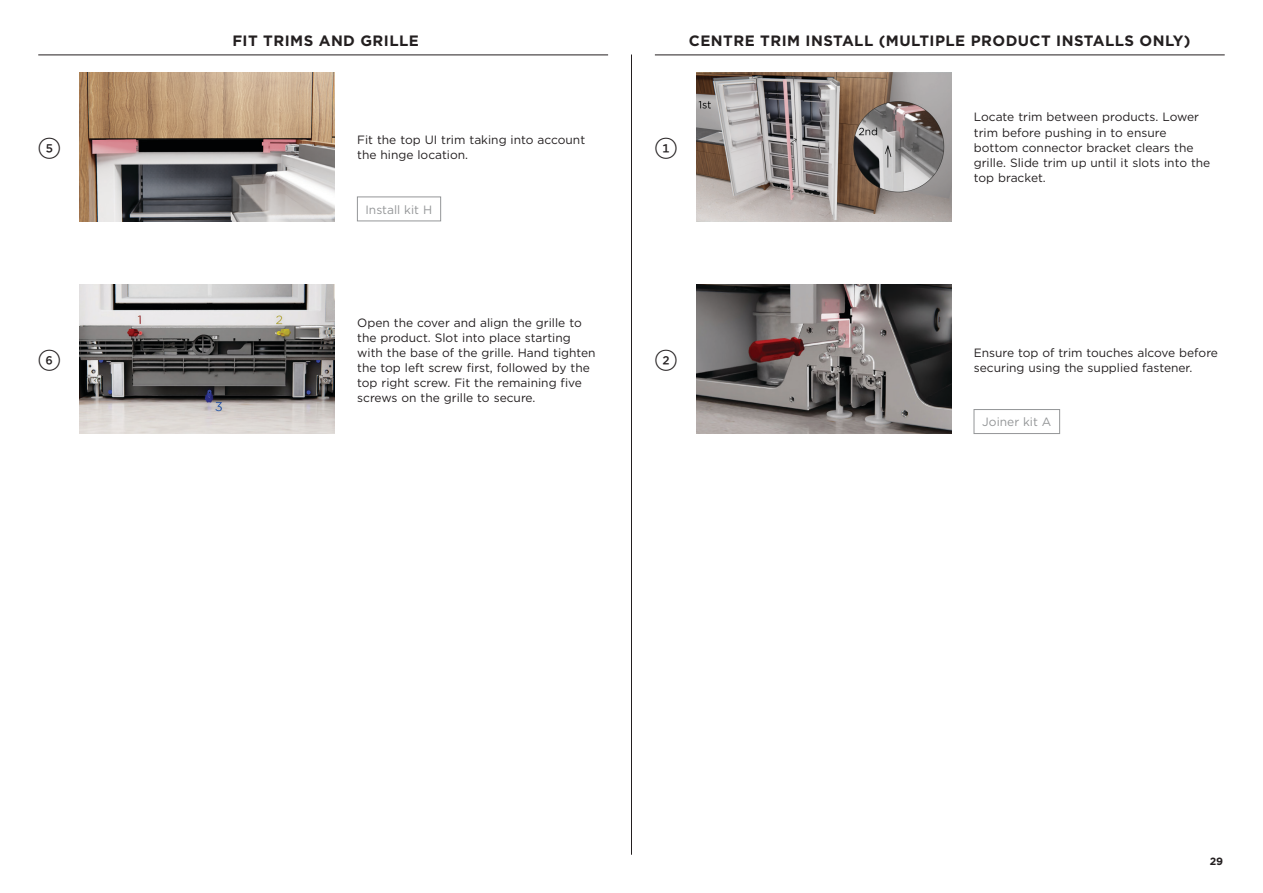
<style>
.page{position:relative;width:1263px;height:893px;background:#fff}
.page>*{position:absolute;margin:0;border:0;box-sizing:border-box;transform-origin:0 0}
.t1{font:500 22.5px "Gotham FP Nos";color:#231f20}
.t2{font:700 15px "Gotham";letter-spacing:.03em;color:#231f20}
.t3{font:12px/15px "Gotham";color:#231f20}
.t4{font:12px "Gotham";color:#949698}
.t5{font:700 10.5px "Gotham";color:#231f20}
</style>
<div class="page">
<hr style="left:38px;top:55px;width:570px;height:1px;background:#231f20">
<hr style="left:631px;top:55px;width:1px;height:800px;background:#231f20">
<hr style="left:655px;top:55px;width:570px;height:1px;background:#231f20">
<img style="left:80px;top:72px;width:255px;height:149px">
<img style="left:80px;top:285px;width:255px;height:149px">
<div style="left:357px;top:197px;width:84px;height:24px;background:#fff;border:1px solid #949698"></div>
<img style="left:696px;top:73px;width:255px;height:148px">
<img style="left:696px;top:285px;width:255px;height:149px">
<div style="left:974px;top:409px;width:86px;height:25px;background:#fff;border:1px solid #949698"></div>
<h1 class="t1" style="left:38px;top:137px;width:24px">5</h1>
<h1 class="t1" style="left:38px;top:350px;width:24px">6</h1>
<p class="t2" style="left:232px;top:31px;width:188px">FIT TRIMS AND GRILLE</p>
<p class="t3" style="left:357px;top:132px;width:229px">Fit the top UI trim taking into account the hinge location.</p>
<p class="t4" style="left:365px;top:202px;width:68px">Install kit H</p>
<p class="t3" style="left:357px;top:315px;width:240px">Open the cover and align the grille to the product. Slot into place starting with the base of the grille. Hand tighten the top left screw first, followed by the top right screw. Fit the remaining five screws on the grille to secure.</p>
<p class="t2" style="left:689px;top:31px;width:503px">CENTRE TRIM INSTALL (MULTIPLE PRODUCT INSTALLS ONLY)</p>
<h1 class="t1" style="left:655px;top:137px;width:24px">1</h1>
<p class="t3" style="left:974px;top:109px;width:238px">Locate trim between products. Lower trim before pushing in to ensure bottom connector bracket clears the grille. Slide trim up until it slots into the top bracket.</p>
<h1 class="t1" style="left:655px;top:350px;width:24px">2</h1>
<p class="t3" style="left:974px;top:345px;width:246px">Ensure top of trim touches alcove before securing using the supplied fastener.</p>
<p class="t4" style="left:982px;top:414px;width:71px">Joiner kit A</p>
<p class="t5" style="left:1210px;top:854px;width:15px">29</p>
</div>
